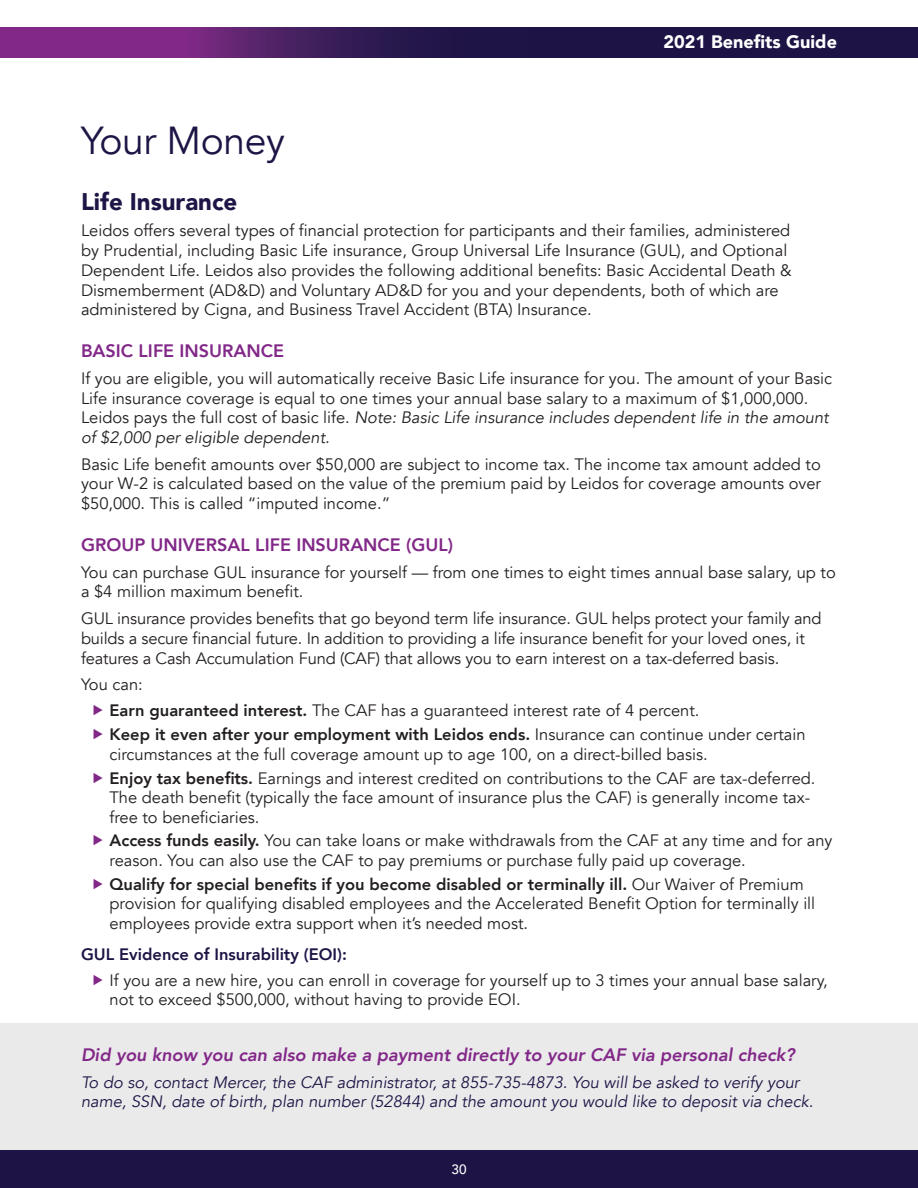
<style>
.page{position:relative;width:918px;height:1188px;background:#fff}
.page>*{position:absolute;margin:0;border:0;box-sizing:border-box;transform-origin:0 0}
.t1{font:39px "Avenir";letter-spacing:-.01em;color:#1e1445}
.t2{font:900 24px "Avenir";color:#1e1445}
.t3{font:italic 800 18px "Avenir";color:#822888}
.t4{font:800 18px "Avenir";color:#822888}
.t5{font:900 18px "Avenir";color:#fff}
.t6{font:16.5px/19.8px "Avenir";color:#231f20}
.t7{font:italic 16.5px/19.8px "Avenir";color:#1e1445}
.t8{font:800 16.5px "Avenir";color:#1e1445}
.t9{font:500 13.5px "Avenir";color:#fff}
.s1{font-style:italic}
.s2{font-weight:800}
</style>
<div class="page">
<div style="left:0;top:1149px;width:918px;height:39px;background:#1d1445"></div>
<svg style="left:0;top:27px;width:918px;height:30px;background:#3d1b5a"></svg>
<div style="left:0;top:1023px;width:918px;height:126px;background:#ebeaeb"></div>
<p class="t5" style="left:663px;top:26px;width:175px">2021 Benefits Guide</p>
<h1 class="t1" style="left:81px;top:117px;width:205px">Your Money</h1>
<h2 class="t2" style="left:81px;top:181px;width:158px">Life Insurance</h2>
<p class="t6" style="left:81px;top:221px;width:712px">Leidos offers several types of financial protection for participants and their families, administered by Prudential, including Basic Life insurance, Group Universal Life Insurance (GUL), and Optional Dependent Life. Leidos also provides the following additional benefits: Basic Accidental Death &amp; Dismemberment (AD&amp;D) and Voluntary AD&amp;D for you and your dependents, both of which are administered by Cigna, and Business Travel Accident (BTA) Insurance.</p>
<p class="t4" style="left:81px;top:337px;width:205px">BASIC LIFE INSURANCE</p>
<p class="t6" style="left:81px;top:368px;width:753px">If you are eligible, you will automatically receive Basic Life insurance for you. The amount of your Basic Life insurance coverage is equal to one times your annual base salary to a maximum of $1,000,000.<br>Leidos pays the full cost of basic life. <span class="s1">Note: Basic Life insurance includes dependent life in the amount of $2,000 per eligible dependent.</span></p>
<p class="t6" style="left:81px;top:454px;width:742px;text-align:justify">Basic Life benefit amounts over $50,000 are subject to income tax. The income tax amount added to your W-2 is calculated based on the value of the premium paid by Leidos for coverage amounts over $50,000. This is called “imputed income.”</p>
<p class="t4" style="left:81px;top:531px;width:374px">GROUP UNIVERSAL LIFE INSURANCE (GUL)</p>
<p class="t6" style="left:81px;top:562px;width:756px">You can purchase GUL insurance for yourself — from one times to eight times annual base salary, up to a $4 million maximum benefit.</p>
<p class="t6" style="left:81px;top:609px;width:742px">GUL insurance provides benefits that go beyond term life insurance. GUL helps protect your family and builds a secure financial future. In addition to providing a life insurance benefit for your loved ones, it features a Cash Accumulation Fund (CAF) that allows you to earn interest on a tax-deferred basis.</p>
<p class="t6" style="left:110px;top:672px;width:592px;line-height:26.2px;text-indent:-29px">You can:<br><span class="s2">Earn guaranteed interest.</span> The CAF has a guaranteed interest rate of 4 percent.</p>
<p class="t6" style="left:110px;top:725px;width:698px"><span class="s2">Keep it even after your employment with Leidos ends.</span> Insurance can continue under certain circumstances at the full coverage amount up to age 100, on a direct-billed basis.</p>
<p class="t6" style="left:110px;top:768px;width:708px"><span class="s2">Enjoy tax benefits.</span> Earnings and interest credited on contributions to the CAF are tax-deferred.<br>The death benefit (typically the face amount of insurance plus the CAF) is generally income tax&shy;free to beneficiaries.</p>
<p class="t6" style="left:110px;top:831px;width:725px"><span class="s2">Access funds easily.</span> You can take loans or make withdrawals from the CAF at any time and for any reason. You can also use the CAF to pay premiums or purchase fully paid up coverage.</p>
<p class="t6" style="left:110px;top:875px;width:707px"><span class="s2">Qualify for special benefits if you become disabled or terminally ill.</span> Our Waiver of Premium provision for qualifying disabled employees and the Accelerated Benefit Option for terminally ill employees provide extra support when it’s needed most.</p>
<p class="t8" style="left:81px;top:941px;width:267px">GUL Evidence of Insurability (EOI):</p>
<p class="t6" style="left:110px;top:971px;width:720px">If you are a new hire, you can enroll in coverage for yourself up to 3 times your annual base salary, not to exceed $500,000, without having to provide EOI.</p>
<p class="t3" style="left:81px;top:1044px;width:715px">Did you know you can also make a payment directly to your CAF via personal check?</p>
<p class="t7" style="left:81px;top:1072px;width:734px">To do so, contact Mercer, the CAF administrator, at 855-735-4873. You will be asked to verify your name, SSN, date of birth, plan number (52844) and the amount you would like to deposit via check.</p>
<p class="t9" style="left:451px;top:1158px;width:17px">30</p>
</div>
